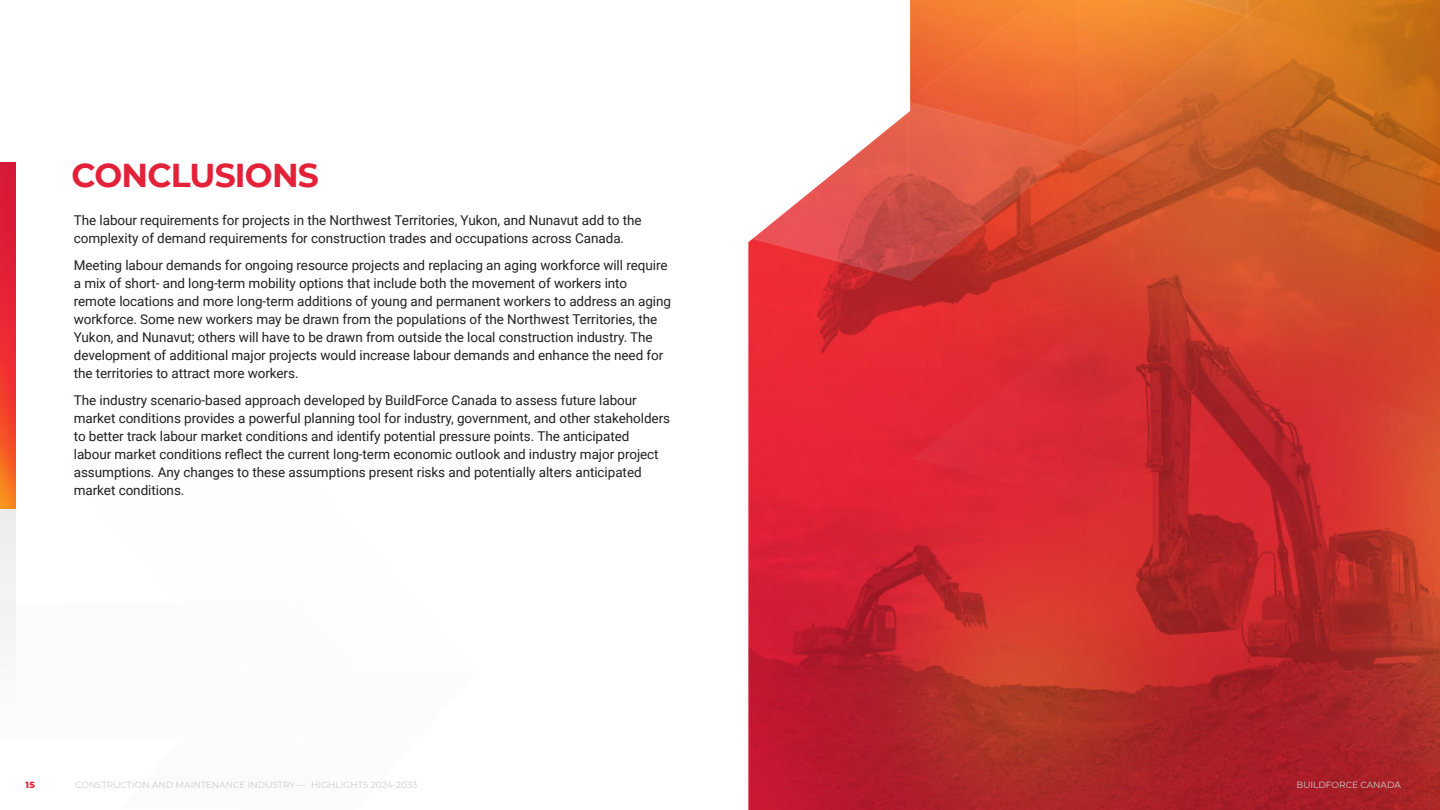
<style>
.page{position:relative;width:1440px;height:810px;background:#fff}
.page>*{position:absolute;margin:0;border:0;box-sizing:border-box;transform-origin:0 0}
.LRG_Page_Title_-_Red_Caps__Main{font:700 33px "Montserrat";letter-spacing:-.025em;color:#e32138}
.Body_Text_-_Black__for_Light_BKG__GEN{font:13.5px/18px "Roboto";letter-spacing:-.005em;color:#231f20}
.t1{font:9px "Montserrat";color:#ccc}
.t2{font:800 9px "Montserrat";color:#e32138}
</style>
<div class="page">
<img style="left:910px;top:0;width:530px;height:810px">
<svg style="left:748px;top:111px;width:162px;height:699px;background:#d63c49"></svg>
<div style="left:0;top:432px;width:15px;height:321px;background:#f4f4f4"></div>
<img style="left:0;top:163px;width:15px;height:346px">
<p class="LRG_Page_Title_-_Red_Caps__Main" style="left:72px;top:151px;width:249px">CONCLUSIONS</p>
<p class="Body_Text_-_Black__for_Light_BKG__GEN" style="left:74px;top:211px;width:569px">The labour requirements for projects in the Northwest Territories, Yukon, and Nunavut add to the complexity of demand requirements for construction trades and occupations across Canada.</p>
<p class="Body_Text_-_Black__for_Light_BKG__GEN" style="left:74px;top:256px;width:599px">Meeting labour demands for ongoing resource projects and replacing an aging workforce will require a mix of short- and long-term mobility options that include both the movement of workers into remote locations and more long-term additions of young and permanent workers to address an aging workforce. Some new workers may be drawn from the populations of the Northwest Territories, the Yukon, and Nunavut; others will have to be drawn from outside the local construction industry. The development of additional major projects would increase labour demands and enhance the need for the territories to attract more workers.</p>
<p class="Body_Text_-_Black__for_Light_BKG__GEN" style="left:74px;top:391px;width:598px">The industry scenario-based approach developed by BuildForce Canada to assess future labour market conditions provides a powerful planning tool for industry, government, and other stakeholders to better track labour market conditions and identify potential pressure points. The anticipated labour market conditions reflect the current long-term economic outlook and industry major project assumptions. Any changes to these assumptions present risks and potentially alters anticipated market conditions.</p>
<p class="t2" style="left:25px;top:778px;width:11px">15</p>
<p class="t1" style="left:75px;top:779px;width:344px">CONSTRUCTION AND MAINTENANCE INDUSTRY — HIGHLIGHTS 2024-2033</p>
<p class="t1" style="left:1296px;top:779px;width:106px">BUILDFORCE CANADA</p>
</div>
